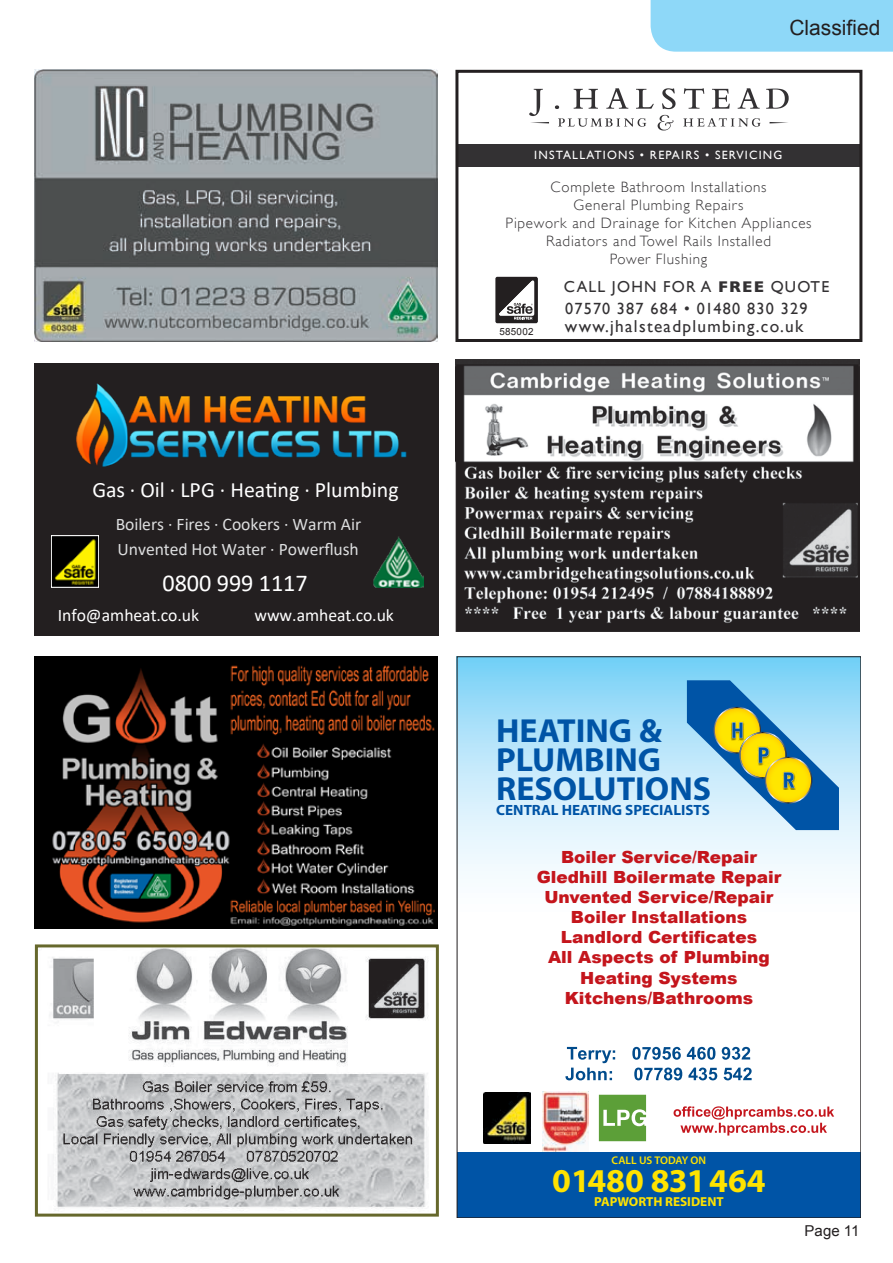
<style>
.page{position:relative;width:893px;height:1263px;background:#fff}
.page>*{position:absolute;margin:0;border:0;box-sizing:border-box;transform-origin:0 0}
.t1{font:700 33.45px/28.8px "Myriad Pro";color:#0054a6}
.t2{font:700 33.45px "Myriad Pro";color:#ffe300}
.t3{font:24.15px "Calibri";letter-spacing:.005em;color:#fff}
.t4{font:21.9px "Calibri";color:#fff}
.t5{font:21px "Arial";color:#231f20}
.t6{font:17.7px/25.5px "Calibri";letter-spacing:-.005em;color:#dddedf}
.t7{font:17.7px "Calibri";color:#fff}
.t8{font:17.25px "Gill Sans";letter-spacing:.075em;color:#333133}
.t9{font:900 16.8px/20.1px "Arial";color:#c4151c;text-align:center}
.t10{font:16.2px "Gill Sans";letter-spacing:.075em;color:#333133}
.t11{font:15.9px "Gill Sans";letter-spacing:.075em;color:#333133}
.t12{font:300 15px/18px "Gill Sans";letter-spacing:.05em;color:#333133;text-align:center}
.t13{font:15px "Arial";color:#231f20}
.t14{font:700 14.85px "Myriad Pro";color:#0054a6}
.t15{font:700 13.05px "Myriad Pro";color:#ffe300}
.t16{font:12px "Gill Sans";letter-spacing:.1em;color:#fff}
.t17{font:600 11.1px "Myriad Pro";color:#ffe300}
.t18{font:9.9px "Arial";letter-spacing:.025em;color:#231f20}
.s1{font-weight:700}
</style>
<div class="page">
<div style="left:651px;top:0;width:242px;height:52px;background:#8ed8f8"></div>
<div style="left:35px;top:363px;width:404px;height:272px;background:#231f20"></div>
<img style="left:76px;top:383px;width:331px;height:84px">
<img style="left:53px;top:538px;width:44px;height:47px">
<div style="left:51px;top:536px;width:48px;height:51px;border:1px solid #fff"></div>
<img style="left:374px;top:536px;width:50px;height:52px">
<div style="left:457px;top:144px;width:404px;height:23px;background:#333133"></div>
<svg style="left:529px;top:89px;width:14px;height:27px"></svg>
<svg style="left:555px;top:105px;width:4px;height:4px"></svg>
<svg style="left:574px;top:89px;width:24px;height:20px"></svg>
<svg style="left:606px;top:88px;width:22px;height:21px"></svg>
<svg style="left:636px;top:89px;width:18px;height:20px"></svg>
<svg style="left:662px;top:88px;width:14px;height:21px"></svg>
<svg style="left:684px;top:88px;width:20px;height:21px"></svg>
<svg style="left:712px;top:89px;width:18px;height:20px"></svg>
<svg style="left:738px;top:88px;width:22px;height:21px"></svg>
<svg style="left:766px;top:89px;width:23px;height:20px"></svg>
<svg style="left:658px;top:115px;width:15px;height:15px"></svg>
<svg style="left:683px;top:118px;width:78px;height:9px"></svg>
<svg style="left:558px;top:118px;width:88px;height:9px"></svg>
<svg style="left:531px;top:122px;width:18px;height:1px"></svg>
<svg style="left:770px;top:122px;width:18px;height:1px"></svg>
<svg style="left:495px;top:277px;width:43px;height:46px"></svg>
<div style="left:455px;top:70px;width:407px;height:272px;border:3px solid #231f20"></div>
<img style="left:34px;top:70px;width:404px;height:272px">
<svg style="left:459px;top:659px;width:400px;height:216px;background:#c0e8fb"></svg>
<svg style="left:687px;top:680px;width:152px;height:150px;background:#8eb8b5"></svg>
<svg style="left:674px;top:1106px;width:160px;height:29px"></svg>
<img style="left:483px;top:1093px;width:48px;height:50px">
<img style="left:542px;top:1092px;width:46px;height:59px">
<div style="left:457px;top:1153px;width:404px;height:65px;background:#0054a6"></div>
<svg style="left:599px;top:1095px;width:47px;height:46px;background:#74ad55"></svg>
<svg style="left:565px;top:1047px;width:187px;height:33px"></svg>
<img style="left:455px;top:359px;width:404px;height:272px">
<img style="left:49px;top:948px;width:379px;height:263px">
<div style="left:35px;top:944px;width:404px;height:272px;border:3px solid #66682c"></div>
<img style="left:34px;top:657px;width:404px;height:272px">
<h3 class="t4" style="left:92px;top:474px;width:308px">Gas · Oil · LPG · Heating · Plumbing</h3>
<p class="t6" style="left:116px;top:510px;width:247px">Boilers · Fires · Cookers · Warm Air<br>Unvented Hot Water · Powerflush</p>
<h2 class="t3" style="left:162px;top:567px;width:147px">0800 999 1117</h2>
<p class="t7" style="left:58px;top:603px;width:143px">Info@amheat.co.uk</p>
<p class="t7" style="left:254px;top:603px;width:141px">www.amheat.co.uk</p>
<p class="t5" style="left:789px;top:14px;width:93px">Classified</p>
<p class="t16" style="left:534px;top:148px;width:250px">INSTALLATIONS • REPAIRS • SERVICING</p>
<p class="t12" style="left:506px;top:178px;width:307px">Complete Bathroom Installations<br>General Plumbing Repairs<br>Pipework and Drainage for Kitchen Appliances<br>Radiators and Towel Rails Installed<br>Power Flushing</p>
<p class="t18" style="left:499px;top:325px;width:36px">585002</p>
<p class="t11" style="left:564px;top:277px;width:267px">CALL JOHN FOR A <span class="s1">FREE</span> QUOTE</p>
<p class="t10" style="left:565px;top:299px;width:244px">07570 387 684 • 01480 830 329</p>
<p class="t8" style="left:565px;top:316px;width:240px">www.jhalsteadplumbing.co.uk</p>
<h1 class="t1" style="left:496px;top:717px;width:216px">HEATING &amp;<br>PLUMBING<br>RESOLUTIONS</h1>
<p class="t14" style="left:496px;top:801px;width:215px">CENTRAL HEATING SPECIALISTS</p>
<p class="t9" style="left:537px;top:847px;width:246px">Boiler Service/Repair<br>Gledhill Boilermate Repair<br>Unvented Service/Repair<br>Boiler Installations<br>Landlord Certificates<br>All Aspects of Plumbing<br>Heating Systems<br>Kitchens/Bathrooms</p>
<p class="t17" style="left:612px;top:1153px;width:96px">CALL US TODAY ON</p>
<h1 class="t2" style="left:552px;top:1161px;width:215px">01480 831 464</h1>
<p class="t15" style="left:594px;top:1194px;width:131px">PAPWORTH RESIDENT</p>
<p class="t13" style="left:805px;top:1220px;width:56px">Page 11</p>
</div>
